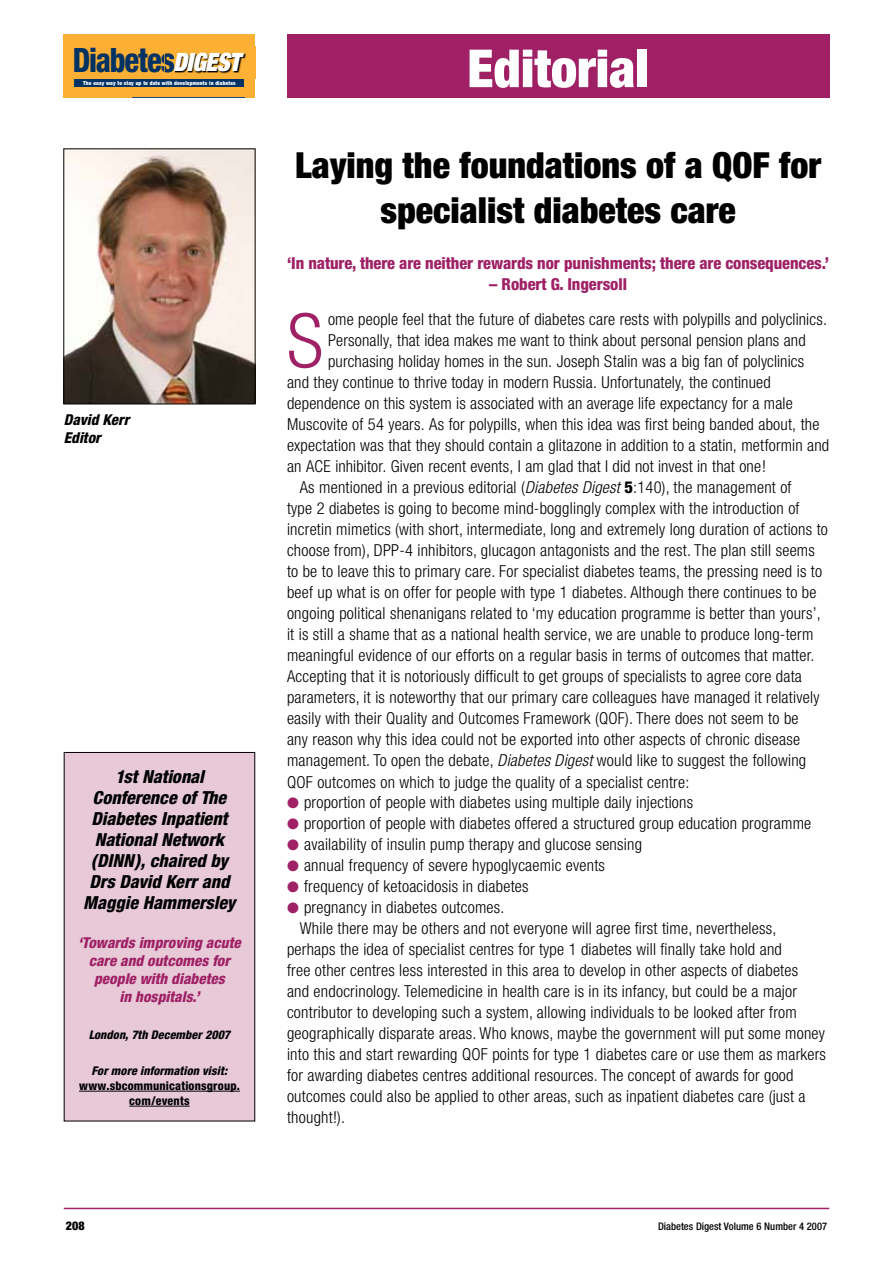
<style>
.page{position:relative;width:893px;height:1263px;background:#fff}
.page>*{position:absolute;margin:0;border:0;box-sizing:border-box;transform-origin:0 0}
.t1{font:300 condensed 75.3px "Helvetica Neue";color:#9f2065}
.t2{font:900 condensed 52.5px "Helvetica Neue";color:#fff}
.t3{font:900 condensed 36px/45px "Helvetica Neue";color:#000;text-align:center}
.t4{font:800 condensed 33.6px "Helvetica Neue";letter-spacing:-.04em;color:#003263;scale:.91 1}
.t5{font:italic 800 condensed 18px/21px "Helvetica Neue";color:#000;text-align:center}
.t6{font:300 condensed 16.5px "Helvetica Neue";letter-spacing:.015em;color:#000}
.t7{font:800 condensed 16.5px "Helvetica Neue";letter-spacing:-.005em;color:#9f2065}
.t8{font:italic 800 condensed 15px/18px "Helvetica Neue";letter-spacing:.005em;color:#9f2065;text-align:center}
.t9{font:italic 800 condensed 15px/18px "Helvetica Neue";color:#000}
.t10{font:italic 800 condensed 12px "Helvetica Neue";letter-spacing:.01em;color:#000}
.t11{font:800 condensed 12px/15px "Helvetica Neue";letter-spacing:.01em;color:#000;text-align:center}
.t12{font:900 condensed 12px "Helvetica Neue";color:#000}
.t13{font:500 condensed 10.5px "Helvetica Neue";color:#000}
.t14{font:900 condensed 5.4px "Helvetica Neue";letter-spacing:.025em;color:#fff}
.s1{font-weight:900;font-style:italic;font-stretch:expanded;font-size:25.35px;color:#fff}
.s2{font-style:italic}
.s3{font-weight:800}
.s4{color:#9f2065}
</style>
<div class="page">
<div style="left:287px;top:34px;width:542px;height:64px;background:#9f2065"></div>
<hr style="left:64px;top:1208px;width:765px;height:1px;background:#9f2065">
<div style="left:64px;top:34px;width:191px;height:64px;background:#fbaf34"></div>
<img style="left:174px;top:52px;width:72px;height:22px">
<img style="left:165px;top:53px;width:9px;height:20px">
<div style="left:75px;top:79px;width:169px;height:8px;background:#003263"></div>
<img style="left:65px;top:150px;width:188px;height:252px">
<div style="left:63px;top:148px;width:192px;height:256px;border:1px solid #000"></div>
<div style="left:64px;top:752px;width:191px;height:369px;background:#e7c9d7"></div>
<hr style="left:79px;top:1091px;width:161px;height:1px;background:#000">
<hr style="left:129px;top:1106px;width:61px;height:1px;background:#000">
<h3 class="t4" style="left:73px;top:39px;width:186px">Diabetes<span class="s1">DIGEST</span></h3>
<p class="t14" style="left:83px;top:80px;width:154px">The easy way to stay up to date with developments in diabetes</p>
<p class="t9" style="left:64px;top:410px;width:67px">David Kerr<br>Editor</p>
<p class="t5" style="left:83px;top:766px;width:154px">1st National<br>Conference of The<br>Diabetes Inpatient<br>National Network (DINN), chaired by<br>Drs David Kerr and<br>Maggie Hammersley</p>
<p class="t8" style="left:78px;top:934px;width:164px">‘Towards improving acute care and outcomes for people with diabetes<br>in hospitals.’</p>
<p class="t10" style="left:89px;top:1027px;width:143px">London, 7th December 2007</p>
<p class="t10" style="left:91px;top:1063px;width:137px">For more information visit:</p>
<p class="t11" style="left:79px;top:1078px;width:162px">www.sbcommunicationsgroup. com/events</p>
<h2 class="t2" style="left:467px;top:36px;width:183px">Editorial</h2>
<h3 class="t3" style="left:295px;top:142px;width:527px">Laying the foundations of a QOF for specialist diabetes care</h3>
<p class="t7" style="left:287px;top:252px;width:544px">‘In nature, there are neither rewards nor punishments; there are consequences.’</p>
<p class="t7" style="left:489px;top:273px;width:139px">– Robert G. Ingersoll</p>
<h1 class="t1" style="left:287px;top:297px;width:38px">S</h1>
<p class="t6" style="left:328px;top:310px;width:500px">ome people feel that the future of diabetes care rests with polypills and polyclinics.</p>
<p class="t6" style="left:328px;top:331px;width:479px">Personally, that idea makes me want to think about personal pension plans and</p>
<p class="t6" style="left:328px;top:352px;width:478px">purchasing holiday homes in the sun. Joseph Stalin was a big fan of polyclinics</p>
<p class="t6" style="left:287px;top:373px;width:485px">and they continue to thrive today in modern Russia. Unfortunately, the continued</p>
<p class="t6" style="left:287px;top:394px;width:507px">dependence on this system is associated with an average life expectancy for a male</p>
<p class="t6" style="left:287px;top:415px;width:534px">Muscovite of 54 years. As for polypills, when this idea was first being banded about, the</p>
<p class="t6" style="left:287px;top:436px;width:544px">expectation was that they should contain a glitazone in addition to a statin, metformin and</p>
<p class="t6" style="left:287px;top:457px;width:480px">an ACE inhibitor. Given recent events, I am glad that I did not invest in that one!</p>
<p class="t6" style="left:300px;top:478px;width:493px">As mentioned in a previous editorial (<span class="s2">Diabetes Digest</span> <span class="s3">5</span>:140), the management of</p>
<p class="t6" style="left:287px;top:499px;width:514px">type 2 diabetes is going to become mind-bogglingly complex with the introduction of</p>
<p class="t6" style="left:287px;top:520px;width:542px">incretin mimetics (with short, intermediate, long and extremely long duration of actions to</p>
<p class="t6" style="left:287px;top:541px;width:529px">choose from), DPP-4 inhibitors, glucagon antagonists and the rest. The plan still seems</p>
<p class="t6" style="left:287px;top:562px;width:537px">to be to leave this to primary care. For specialist diabetes teams, the pressing need is to</p>
<p class="t6" style="left:287px;top:583px;width:531px">beef up what is on offer for people with type 1 diabetes. Although there continues to be</p>
<p class="t6" style="left:287px;top:604px;width:535px">ongoing political shenanigans related to ‘my education programme is better than yours’,</p>
<p class="t6" style="left:287px;top:625px;width:528px">it is still a shame that as a national health service, we are unable to produce long-term</p>
<p class="t6" style="left:287px;top:646px;width:529px">meaningful evidence of our efforts on a regular basis in terms of outcomes that matter.</p>
<p class="t6" style="left:287px;top:667px;width:516px">Accepting that it is notoriously difficult to get groups of specialists to agree core data</p>
<p class="t6" style="left:287px;top:688px;width:534px">parameters, it is noteworthy that our primary care colleagues have managed it relatively</p>
<p class="t6" style="left:287px;top:709px;width:513px">easily with their Quality and Outcomes Framework (QOF). There does not seem to be</p>
<p class="t6" style="left:287px;top:730px;width:515px">any reason why this idea could not be exported into other aspects of chronic disease</p>
<p class="t6" style="left:287px;top:751px;width:521px">management. To open the debate, <span class="s2">Diabetes Digest</span> would like to suggest the following</p>
<p class="t6" style="left:287px;top:772px;width:404px">QOF outcomes on which to judge the quality of a specialist centre:</p>
<p class="t6" style="left:287px;top:793px;width:408px"><span class="s4">●</span> proportion of people with diabetes using multiple daily injections</p>
<p class="t6" style="left:287px;top:814px;width:526px"><span class="s4">●</span> proportion of people with diabetes offered a structured group education programme</p>
<p class="t6" style="left:287px;top:835px;width:357px"><span class="s4">●</span> availability of insulin pump therapy and glucose sensing</p>
<p class="t6" style="left:287px;top:856px;width:319px"><span class="s4">●</span> annual frequency of severe hypoglycaemic events</p>
<p class="t6" style="left:287px;top:877px;width:243px"><span class="s4">●</span> frequency of ketoacidosis in diabetes</p>
<p class="t6" style="left:287px;top:898px;width:219px"><span class="s4">●</span> pregnancy in diabetes outcomes.</p>
<p class="t6" style="left:300px;top:919px;width:478px">While there may be others and not everyone will agree first time, nevertheless,</p>
<p class="t6" style="left:287px;top:940px;width:496px">perhaps the idea of specialist centres for type 1 diabetes will finally take hold and</p>
<p class="t6" style="left:287px;top:961px;width:513px">free other centres less interested in this area to develop in other aspects of diabetes</p>
<p class="t6" style="left:287px;top:982px;width:512px">and endocrinology. Telemedicine in health care is in its infancy, but could be a major</p>
<p class="t6" style="left:287px;top:1003px;width:511px">contributor to developing such a system, allowing individuals to be looked after from</p>
<p class="t6" style="left:287px;top:1024px;width:539px">geographically disparate areas. Who knows, maybe the government will put some money</p>
<p class="t6" style="left:287px;top:1045px;width:540px">into this and start rewarding QOF points for type 1 diabetes care or use them as markers</p>
<p class="t6" style="left:287px;top:1066px;width:508px">for awarding diabetes centres additional resources. The concept of awards for good</p>
<p class="t6" style="left:287px;top:1087px;width:520px">outcomes could also be applied to other areas, such as inpatient diabetes care (just a</p>
<p class="t6" style="left:287px;top:1108px;width:60px">thought!).</p>
<p class="t12" style="left:66px;top:1218px;width:20px">208</p>
<p class="t13" style="left:658px;top:1220px;width:170px">Diabetes Digest Volume 6 Number 4 2007</p>
</div>
